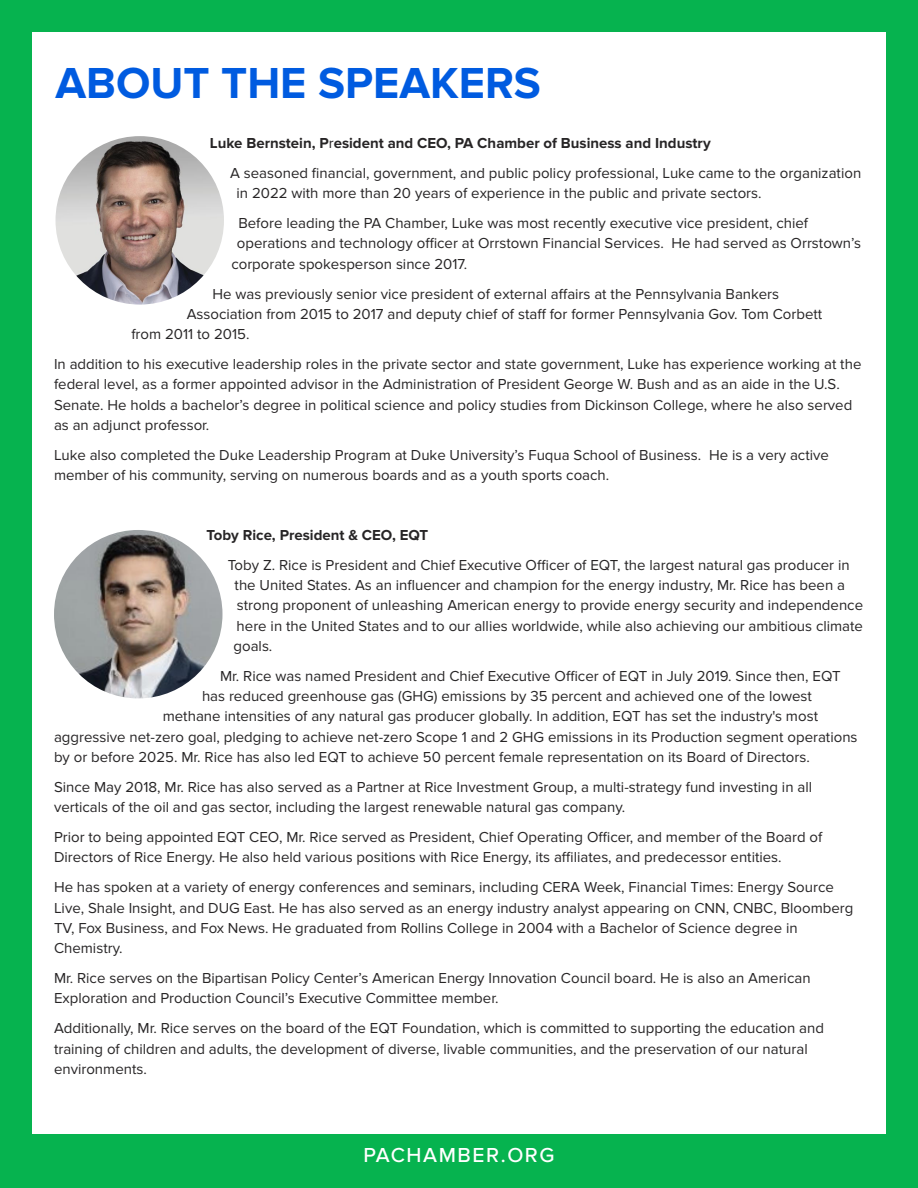
<style>
.page{position:relative;width:918px;height:1188px;background:#fff}
.page>*{position:absolute;margin:0;border:0;box-sizing:border-box;transform-origin:0 0}
.t1{font:700 45px "Proxima Nova";color:#005be0}
.t2{font:500 21px "Proxima Nova";letter-spacing:.075em;color:#fff}
.t3{font:15px/20.2px "Proxima Nova";color:#272526}
.t4{font:700 15px "Proxima Nova";color:#272526}
.s1{font-weight:400}
</style>
<div class="page">
<div style="left:0;top:0;width:918px;height:1187px;background:#06b34f"></div>
<div style="left:32px;top:32px;width:854px;height:1102px;background:#fff"></div>
<img style="left:56px;top:136px;width:168px;height:169px;border-radius:50%">
<img style="left:54px;top:530px;width:169px;height:168px;border-radius:50%">
<p class="t1" style="left:56px;top:68px;width:487px">ABOUT THE SPEAKERS</p>
<p class="t4" style="left:210px;top:138px;width:502px">Luke Bernstein, P<span class="s1">r</span>esident and CEO, PA Chamber of Business and Industry</p>
<p class="t3" style="left:237px;top:164px;width:626px;text-indent:-6px">A seasoned financial, government, and public policy professional, Luke came to the organization in 2022 with more than 20 years of experience in the public and private sectors.</p>
<p class="t3" style="left:238px;top:215px;width:571px">Before leading the PA Chamber, Luke was most recently executive vice president, chief</p>
<p class="t3" style="left:237px;top:235px;width:626px">operations and technology officer at Orrstown Financial Services. He had served as Orrstown’s</p>
<p class="t3" style="left:231px;top:255px;width:237px">corporate spokesperson since 2017.</p>
<p class="t3" style="left:213px;top:285px;width:568px">He was previously senior vice president of external affairs at the Pennsylvania Bankers</p>
<p class="t3" style="left:187px;top:305px;width:637px">Association from 2015 to 2017 and deputy chief of staff for former Pennsylvania Gov. Tom Corbett</p>
<p class="t3" style="left:131px;top:325px;width:120px">from 2011 to 2015.</p>
<p class="t3" style="left:54px;top:355px;width:809px">In addition to his executive leadership roles in the private sector and state government, Luke has experience working at the federal level, as a former appointed advisor in the Administration of President George W. Bush and as an aide in the U.S.<br>Senate. He holds a bachelor’s degree in political science and policy studies from Dickinson College, where he also served as an adjunct professor.</p>
<p class="t3" style="left:54px;top:446px;width:776px">Luke also completed the Duke Leadership Program at Duke University’s Fuqua School of Business. He is a very active member of his community, serving on numerous boards and as a youth sports coach.</p>
<p class="t4" style="left:207px;top:530px;width:223px">Toby Rice, President &amp; CEO, EQT</p>
<p class="t3" style="left:234px;top:556px;width:631px;text-indent:-6px">Toby Z. Rice is President and Chief Executive Officer of EQT, the largest natural gas producer in the United States. As an influencer and champion for the energy industry, Mr. Rice has been a strong proponent of unleashing American energy to provide energy security and independence here in the United States and to our allies worldwide, while also achieving our ambitious climate goals.</p>
<p class="t3" style="left:220px;top:667px;width:622px">Mr. Rice was named President and Chief Executive Officer of EQT in July 2019. Since then, EQT</p>
<p class="t3" style="left:202px;top:688px;width:611px">has reduced greenhouse gas (GHG) emissions by 35 percent and achieved one of the lowest</p>
<p class="t3" style="left:163px;top:708px;width:657px">methane intensities of any natural gas producer globally. In addition, EQT has set the industry's most</p>
<p class="t3" style="left:54px;top:728px;width:805px">aggressive net-zero goal, pledging to achieve net-zero Scope 1 and 2 GHG emissions in its Production segment operations</p>
<p class="t3" style="left:54px;top:748px;width:757px">by or before 2025. Mr. Rice has also led EQT to achieve 50 percent female representation on its Board of Directors.</p>
<p class="t3" style="left:54px;top:778px;width:760px">Since May 2018, Mr. Rice has also served as a Partner at Rice Investment Group, a multi-strategy fund investing in all verticals of the oil and gas sector, including the largest renewable natural gas company.</p>
<p class="t3" style="left:54px;top:828px;width:770px">Prior to being appointed EQT CEO, Mr. Rice served as President, Chief Operating Officer, and member of the Board of<br>Directors of Rice Energy. He also held various positions with Rice Energy, its affiliates, and predecessor entities.</p>
<p class="t3" style="left:54px;top:879px;width:801px">He has spoken at a variety of energy conferences and seminars, including CERA Week, Financial Times: Energy Source Live, Shale Insight, and DUG East. He has also served as an energy industry analyst appearing on CNN, CNBC, Bloomberg TV, Fox Business, and Fox News. He graduated from Rollins College in 2004 with a Bachelor of Science degree in Chemistry.</p>
<p class="t3" style="left:54px;top:969px;width:758px">Mr. Rice serves on the Bipartisan Policy Center’s American Energy Innovation Council board. He is also an American<br>Exploration and Production Council’s Executive Committee member.</p>
<p class="t3" style="left:54px;top:1020px;width:772px">Additionally, Mr. Rice serves on the board of the EQT Foundation, which is committed to supporting the education and training of children and adults, the development of diverse, livable communities, and the preservation of our natural environments.</p>
<p class="t2" style="left:363px;top:1148px;width:193px">PACHAMBER.ORG</p>
</div>
